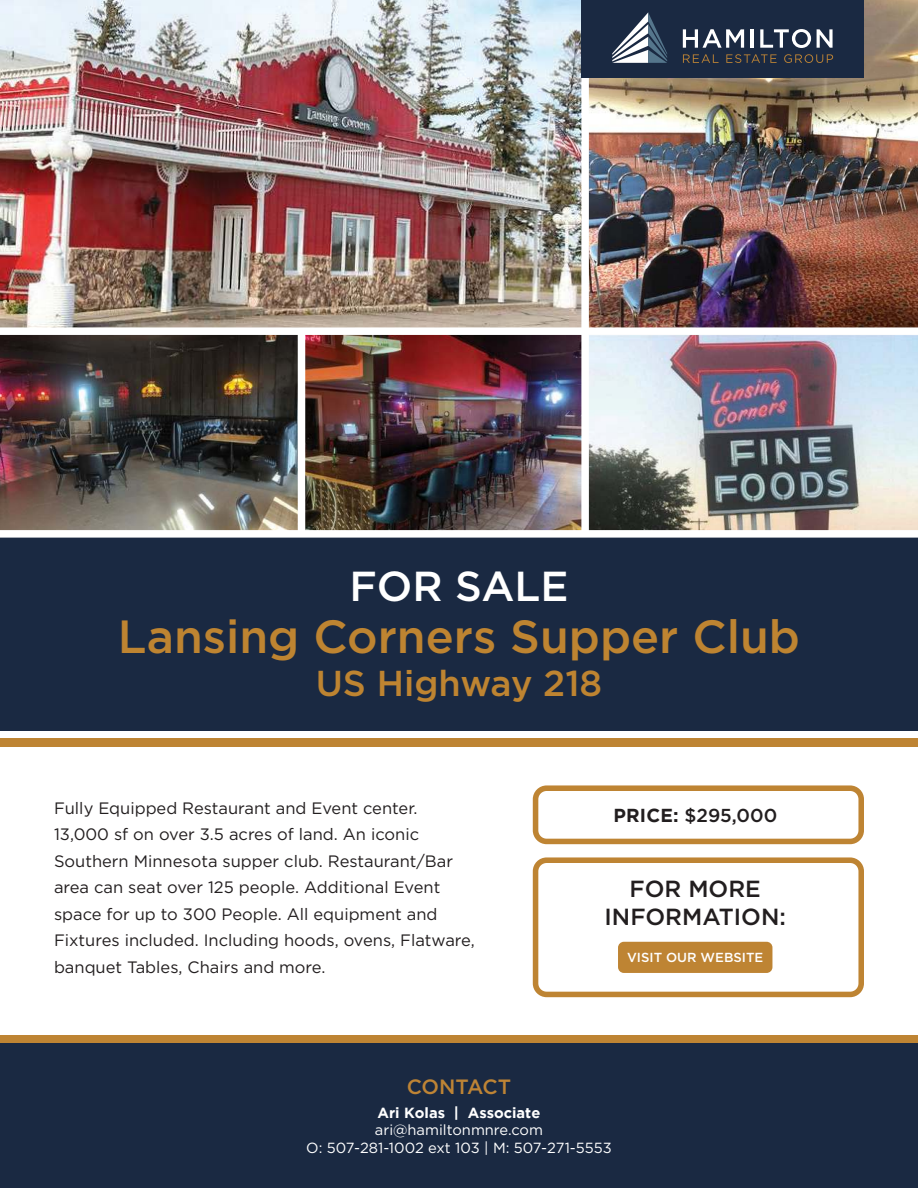
<style>
.page{position:relative;width:918px;height:1188px;background:#fff}
.page>*{position:absolute;margin:0;border:0;box-sizing:border-box;transform-origin:0 0}
.t1{font:500 46.5px "Gotham";color:#be8431}
.t2{font:500 41.85px "Gotham";color:#fff}
.t3{font:500 36px "Gotham";color:#be8431}
.t4{font:500 23.25px/27.9px "Gotham";color:#221e1f;text-align:center}
.t5{font:500 20.7px "Gotham";letter-spacing:-.01em;color:#be8435}
.t6{font:500 18.75px "Gotham";color:#221e1f}
.t7{font:16.5px/26.5px "Gotham";color:#221e1f}
.t8{font:14.7px/17.5px "Gotham";color:#fff;text-align:center}
.t9{font:700 14.7px "Gotham";color:#fff}
.t10{font:500 13.05px "Gotham";color:#fff}
.s1{font-weight:700}
</style>
<div class="page">
<div style="left:0;top:1042px;width:918px;height:146px;background:#1a2942"></div>
<div style="left:0;top:534px;width:918px;height:197px;background:#1a2942"></div>
<div style="left:0;top:739px;width:918px;height:8px;background:#be8433"></div>
<div style="left:0;top:1035px;width:918px;height:7px;background:#be8433"></div>
<div style="left:533px;top:857px;width:331px;height:140px;border:6px solid #be8433;border-radius:11px"></div>
<div style="left:533px;top:785px;width:331px;height:59px;border:6px solid #be8433;border-radius:11px"></div>
<img style="left:589px;top:0;width:329px;height:327px">
<img style="left:0;top:335px;width:918px;height:195px">
<img style="left:0;top:0;width:581px;height:327px">
<div style="left:298px;top:331px;width:7px;height:203px;background:#fff"></div>
<div style="left:581px;top:331px;width:8px;height:203px;background:#fff"></div>
<div style="left:0;top:530px;width:918px;height:8px;background:#fff"></div>
<div style="left:581px;top:0;width:283px;height:78px;background:#1a2942"></div>
<div style="left:618px;top:942px;width:154px;height:31px;background:#be8433;border-radius:6px"></div>
<svg style="left:683px;top:29px;width:61px;height:19px"></svg>
<hr style="left:751px;top:29px;width:3px;height:19px;background:#fff">
<svg style="left:760px;top:29px;width:51px;height:19px"></svg>
<svg style="left:817px;top:29px;width:16px;height:19px"></svg>
<svg style="left:683px;top:54px;width:36px;height:9px"></svg>
<svg style="left:726px;top:54px;width:51px;height:9px"></svg>
<svg style="left:784px;top:54px;width:49px;height:9px"></svg>
<svg style="left:612px;top:12px;width:55px;height:51px"></svg>
<h2 class="t2" style="left:350px;top:568px;width:220px">FOR SALE</h2>
<h1 class="t1" style="left:118px;top:615px;width:684px">Lansing Corners Supper Club</h1>
<h3 class="t3" style="left:316px;top:667px;width:288px">US Highway 218</h3>
<p class="t7" style="left:54px;top:796px;width:422px">Fully Equipped Restaurant and Event center.<br>13,000 sf on over 3.5 acres of land. An iconic Southern Minnesota supper club. Restaurant/Bar area can seat over 125 people. Additional Event space for up to 300 People. All equipment and Fixtures included. Including hoods, ovens, Flatware, banquet Tables, Chairs and more.</p>
<p class="t6" style="left:613px;top:807px;width:165px"><span class="s1">PRICE:</span> $295,000</p>
<h3 class="t4" style="left:605px;top:876px;width:183px">FOR MORE<br>INFORMATION:</h3>
<p class="t10" style="left:627px;top:951px;width:138px">VISIT OUR WEBSITE</p>
<p class="t5" style="left:407px;top:1078px;width:106px">CONTACT</p>
<p class="t9" style="left:378px;top:1106px;width:164px">Ari Kolas | Associate</p>
<p class="t8" style="left:306px;top:1122px;width:307px">ari@hamiltonmnre.com<br>O: 507-281-1002 ext 103 | M: 507-271-5553</p>
</div>
